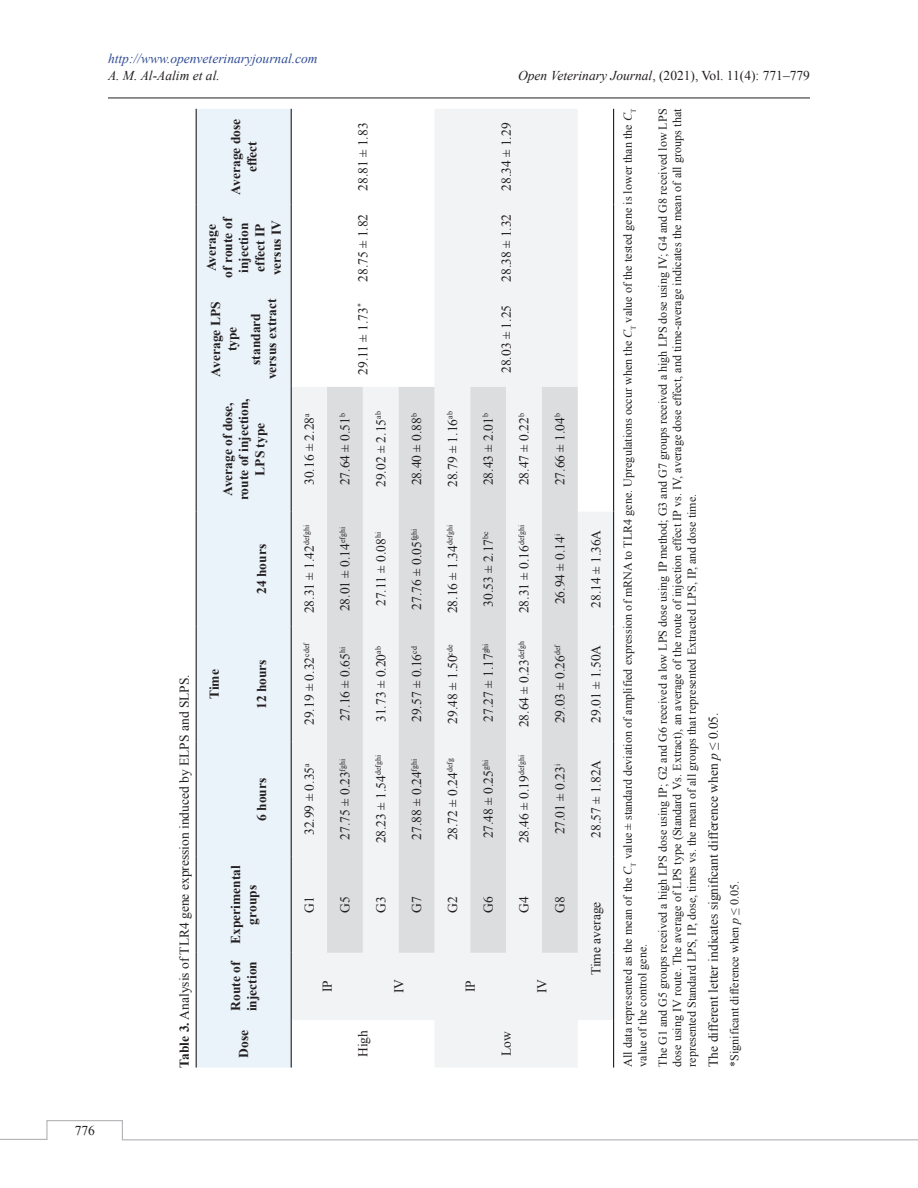
<style>
.page{position:relative;width:918px;height:1188px;background:#fff}
.page>*{position:absolute;margin:0;border:0;box-sizing:border-box;transform-origin:0 0}
.Table_Text{font:13.5px "Times New Roman";color:#231f20}
.Table_Text-2{font:700 13.5px/16.2px "Times New Roman";color:#231f20;text-align:center}
.Table_Caption{font:13.5px "Times New Roman";color:#231f20}
.t1{font:italic 13.5px "Times New Roman";color:#304d94}
.t2{font:italic 13.5px "Times New Roman";color:#231f20}
.Table_Source{font:12px/14.4px "Times New Roman";color:#231f20}
.s1{font-style:italic}
.s2{font-weight:700}
</style>
<div class="page">
<hr style="left:108px;top:98px;width:702px;height:1px;background:#231f20">
<svg style="left:0;top:1120px;width:918px;height:21px"></svg>
<div style="left:197px;top:109px;width:94px;height:959px;background:#ebf3fa"></div>
<svg style="left:292px;top:109px;width:321px;height:958px;fill:#f2f3f4"></svg>
<svg style="left:327px;top:387px;width:251px;height:566px;fill:#dcdddf"></svg>
<hr style="left:196px;top:1020px;width:1px;height:48px;background:#231f20">
<hr style="left:196px;top:953px;width:1px;height:67px;background:#231f20">
<hr style="left:196px;top:857px;width:1px;height:96px;background:#231f20">
<hr style="left:291px;top:1020px;width:1px;height:48px;background:#231f20">
<hr style="left:291px;top:953px;width:1px;height:67px;background:#231f20">
<hr style="left:291px;top:857px;width:1px;height:96px;background:#231f20">
<hr style="left:196px;top:742px;width:1px;height:115px;background:#231f20">
<hr style="left:196px;top:627px;width:1px;height:115px;background:#231f20">
<hr style="left:196px;top:512px;width:1px;height:115px;background:#231f20">
<hr style="left:196px;top:387px;width:1px;height:125px;background:#231f20">
<hr style="left:196px;top:291px;width:1px;height:96px;background:#231f20">
<hr style="left:196px;top:205px;width:1px;height:86px;background:#231f20">
<hr style="left:196px;top:109px;width:1px;height:96px;background:#231f20">
<hr style="left:291px;top:387px;width:1px;height:125px;background:#231f20">
<hr style="left:291px;top:291px;width:1px;height:96px;background:#231f20">
<hr style="left:291px;top:205px;width:1px;height:86px;background:#231f20">
<hr style="left:291px;top:109px;width:1px;height:96px;background:#231f20">
<hr style="left:291px;top:742px;width:1px;height:115px;background:#231f20">
<hr style="left:291px;top:627px;width:1px;height:115px;background:#231f20">
<hr style="left:291px;top:512px;width:1px;height:115px;background:#231f20">
<hr style="left:613px;top:1020px;width:1px;height:48px;background:#231f20">
<hr style="left:613px;top:953px;width:1px;height:67px;background:#231f20">
<hr style="left:613px;top:857px;width:1px;height:96px;background:#231f20">
<hr style="left:613px;top:742px;width:1px;height:115px;background:#231f20">
<hr style="left:613px;top:627px;width:1px;height:115px;background:#231f20">
<hr style="left:613px;top:512px;width:1px;height:115px;background:#231f20">
<hr style="left:613px;top:387px;width:1px;height:125px;background:#231f20">
<hr style="left:613px;top:291px;width:1px;height:96px;background:#231f20">
<hr style="left:613px;top:205px;width:1px;height:86px;background:#231f20">
<hr style="left:613px;top:109px;width:1px;height:96px;background:#231f20">
<p class="t1" style="left:108px;top:50px;width:211px">http://www.openveterinaryjournal.com</p>
<p class="t2" style="left:108px;top:66px;width:113px">A. M. Al-Aalim et al.</p>
<p class="Table_Caption" style="left:518px;top:66px;width:293px"><span class="s1">Open Veterinary Journal</span>, (2021), Vol. 11(4): 771–779</p>
<p class="Table_Text-2" style="left:227px;top:195px;width:77px;rotate:-90deg">Average dose effect</p>
<p class="Table_Text-2" style="left:203px;top:278px;width:62px;rotate:-90deg">Average of route of injection effect IP versus IV</p>
<p class="Table_Text-2" style="left:207px;top:377px;width:77px;rotate:-90deg">Average LPS type</p>
<p class="Table_Text-2" style="left:247px;top:379px;width:82px;rotate:-90deg">standard versus extract</p>
<p class="Table_Text-2" style="left:219px;top:500px;width:104px;rotate:-90deg">Average of dose, route of injection,<br>LPS type</p>
<p class="Table_Text-2" style="left:253px;top:594px;width:51px;rotate:-90deg">24 hours</p>
<p class="Table_Caption" style="left:175px;top:1068px;width:395px;rotate:-90deg"><span class="s2">Table 3.</span> Analysis of TLR4 gene expression induced by ELPS and SLPS.</p>
<p class="Table_Text-2" style="left:206px;top:699px;width:31px;rotate:-90deg">Time</p>
<p class="Table_Text-2" style="left:253px;top:709px;width:51px;rotate:-90deg">12 hours</p>
<p class="Table_Text-2" style="left:253px;top:821px;width:45px;rotate:-90deg">6 hours</p>
<p class="Table_Text-2" style="left:227px;top:944px;width:80px;rotate:-90deg">Experimental groups</p>
<p class="Table_Text-2" style="left:227px;top:1011px;width:52px;text-align:left;rotate:-90deg">Route of injection</p>
<p class="Table_Text-2" style="left:235px;top:1058px;width:29px;rotate:-90deg">Dose</p>
<p class="Table_Text" style="left:300px;top:485px;width:73px;rotate:-90deg">30.16 ± 2.28<sup>a</sup></p>
<p class="Table_Text" style="left:300px;top:613px;width:90px;rotate:-90deg">28.31 ± 1.42<sup>defghi</sup></p>
<p class="Table_Text" style="left:300px;top:725px;width:84px;rotate:-90deg">29.19 ± 0.32<sup>cdef</sup></p>
<p class="Table_Text" style="left:300px;top:835px;width:73px;rotate:-90deg">32.99 ± 0.35<sup>a</sup></p>
<p class="Table_Text" style="left:300px;top:913px;width:18px;rotate:-90deg">G1</p>
<p class="Table_Text" style="left:354px;top:191px;width:70px;rotate:-90deg">28.81 ± 1.83</p>
<p class="Table_Text" style="left:354px;top:282px;width:70px;rotate:-90deg">28.75 ± 1.82</p>
<p class="Table_Text" style="left:354px;top:375px;width:73px;rotate:-90deg">29.11 ± 1.73<sup>*</sup></p>
<p class="Table_Text" style="left:336px;top:485px;width:74px;rotate:-90deg">27.64 ± 0.51<sup>b</sup></p>
<p class="Table_Text" style="left:336px;top:611px;width:86px;rotate:-90deg">28.01 ± 0.14<sup>efghi</sup></p>
<p class="Table_Text" style="left:336px;top:721px;width:76px;rotate:-90deg">27.16 ± 0.65<sup>hi</sup></p>
<p class="Table_Text" style="left:336px;top:840px;width:82px;rotate:-90deg">27.75 ± 0.23<sup>fghi</sup></p>
<p class="Table_Text" style="left:336px;top:913px;width:18px;rotate:-90deg">G5</p>
<p class="Table_Text" style="left:372px;top:487px;width:77px;rotate:-90deg">29.02 ± 2.15<sup>ab</sup></p>
<p class="Table_Text" style="left:372px;top:606px;width:75px;rotate:-90deg">27.11 ± 0.08<sup>hi</sup></p>
<p class="Table_Text" style="left:372px;top:722px;width:77px;rotate:-90deg">31.73 ± 0.20<sup>ab</sup></p>
<p class="Table_Text" style="left:372px;top:843px;width:90px;rotate:-90deg">28.23 ± 1.54<sup>defghi</sup></p>
<p class="Table_Text" style="left:372px;top:913px;width:18px;rotate:-90deg">G3</p>
<p class="Table_Text" style="left:408px;top:485px;width:74px;rotate:-90deg">28.40 ± 0.88<sup>b</sup></p>
<p class="Table_Text" style="left:408px;top:610px;width:82px;rotate:-90deg">27.76 ± 0.05<sup>fghi</sup></p>
<p class="Table_Text" style="left:408px;top:722px;width:77px;rotate:-90deg">29.57 ± 0.16<sup>cd</sup></p>
<p class="Table_Text" style="left:408px;top:840px;width:82px;rotate:-90deg">27.88 ± 0.24<sup>fghi</sup></p>
<p class="Table_Text" style="left:408px;top:913px;width:18px;rotate:-90deg">G7</p>
<p class="Table_Text" style="left:318px;top:992px;width:14px;rotate:-90deg">IP</p>
<p class="Table_Text" style="left:354px;top:1057px;width:28px;rotate:-90deg">High</p>
<p class="Table_Text" style="left:390px;top:993px;width:16px;rotate:-90deg">IV</p>
<p class="Table_Text" style="left:443px;top:487px;width:77px;rotate:-90deg">28.79 ± 1.16<sup>ab</sup></p>
<p class="Table_Text" style="left:443px;top:613px;width:90px;rotate:-90deg">28.16 ± 1.34<sup>defghi</sup></p>
<p class="Table_Text" style="left:443px;top:724px;width:81px;rotate:-90deg">29.48 ± 1.50<sup>cde</sup></p>
<p class="Table_Text" style="left:443px;top:840px;width:84px;rotate:-90deg">28.72 ± 0.24<sup>defg</sup></p>
<p class="Table_Text" style="left:443px;top:913px;width:18px;rotate:-90deg">G2</p>
<p class="Table_Text" style="left:497px;top:191px;width:70px;rotate:-90deg">28.34 ± 1.29</p>
<p class="Table_Text" style="left:497px;top:282px;width:70px;rotate:-90deg">28.38 ± 1.32</p>
<p class="Table_Text" style="left:497px;top:373px;width:70px;rotate:-90deg">28.03 ± 1.25</p>
<p class="Table_Text" style="left:479px;top:485px;width:74px;rotate:-90deg">28.43 ± 2.01<sup>b</sup></p>
<p class="Table_Text" style="left:479px;top:607px;width:77px;rotate:-90deg">30.53 ± 2.17<sup>bc</sup></p>
<p class="Table_Text" style="left:479px;top:722px;width:80px;rotate:-90deg">27.27 ± 1.17<sup>ghi</sup></p>
<p class="Table_Text" style="left:479px;top:838px;width:80px;rotate:-90deg">27.48 ± 0.25<sup>ghi</sup></p>
<p class="Table_Text" style="left:515px;top:485px;width:74px;rotate:-90deg">28.47 ± 0.22<sup>b</sup></p>
<p class="Table_Text" style="left:515px;top:613px;width:90px;rotate:-90deg">28.31 ± 0.16<sup>defghi</sup></p>
<p class="Table_Text" style="left:515px;top:727px;width:88px;rotate:-90deg">28.64 ± 0.23<sup>defgh</sup></p>
<p class="Table_Text" style="left:515px;top:843px;width:90px;rotate:-90deg">28.46 ± 0.19<sup>defghi</sup></p>
<p class="Table_Text" style="left:479px;top:913px;width:18px;rotate:-90deg">G6</p>
<p class="Table_Text" style="left:515px;top:913px;width:18px;rotate:-90deg">G4</p>
<p class="Table_Text" style="left:551px;top:485px;width:74px;rotate:-90deg">27.66 ± 1.04<sup>b</sup></p>
<p class="Table_Text" style="left:551px;top:604px;width:72px;rotate:-90deg">26.94 ± 0.14<sup>i</sup></p>
<p class="Table_Text" style="left:551px;top:723px;width:81px;rotate:-90deg">29.03 ± 0.26<sup>def</sup></p>
<p class="Table_Text" style="left:551px;top:834px;width:72px;rotate:-90deg">27.01 ± 0.23<sup>i</sup></p>
<p class="Table_Text" style="left:551px;top:913px;width:18px;rotate:-90deg">G8</p>
<p class="Table_Text" style="left:461px;top:992px;width:14px;rotate:-90deg">IP</p>
<p class="Table_Text" style="left:497px;top:1056px;width:26px;rotate:-90deg">Low</p>
<p class="Table_Text" style="left:533px;top:993px;width:16px;rotate:-90deg">IV</p>
<p class="Table_Text" style="left:587px;top:608px;width:79px;rotate:-90deg">28.14 ± 1.36A</p>
<p class="Table_Text" style="left:587px;top:723px;width:79px;rotate:-90deg">29.01 ± 1.50A</p>
<p class="Table_Text" style="left:587px;top:838px;width:79px;rotate:-90deg">28.57 ± 1.82A</p>
<p class="Table_Text" style="left:587px;top:975px;width:75px;rotate:-90deg">Time average</p>
<p class="Table_Source" style="left:621px;top:1067px;width:960px;rotate:-90deg">All data represented as the mean of the <span class="s1">C</span><sub>T</sub> value ± standard deviation of amplified expression of mRNA to TLR4 gene. Upregulations occur when the <span class="s1">C</span><sub>T</sub> value of the tested gene is lower than the <span class="s1">C</span><sub>T </sub>value of the control gene.</p>
<p class="Table_Source" style="left:655px;top:1067px;width:960px;text-align:justify;rotate:-90deg">The G1 and G5 groups received a high LPS dose using IP; G2 and G6 received a low LPS dose using IP method; G3 and G7 groups received a high LPS dose using IV; G4 and G8 received low LPS dose using IV route. The average of LPS type (Standard Vs. Extract), an average of the route of injection effect IP vs. IV, average dose effect, and time-average indicates the mean of all groups that represented Standard LPS, IP, dose, times vs. the mean of all groups that represented Extracted LPS, IP, and dose time.</p>
<p class="Table_Caption" style="left:704px;top:1067px;width:356px;rotate:-90deg">The different letter indicates significant difference when <span class="s1">p</span> ≤ 0.05.</p>
<p class="Table_Source" style="left:727px;top:1067px;width:187px;rotate:-90deg">*Significant difference when <span class="s1">p</span> ≤ 0.05.</p>
<p class="Table_Caption" style="left:75px;top:1121px;width:22px">776</p>
</div>
